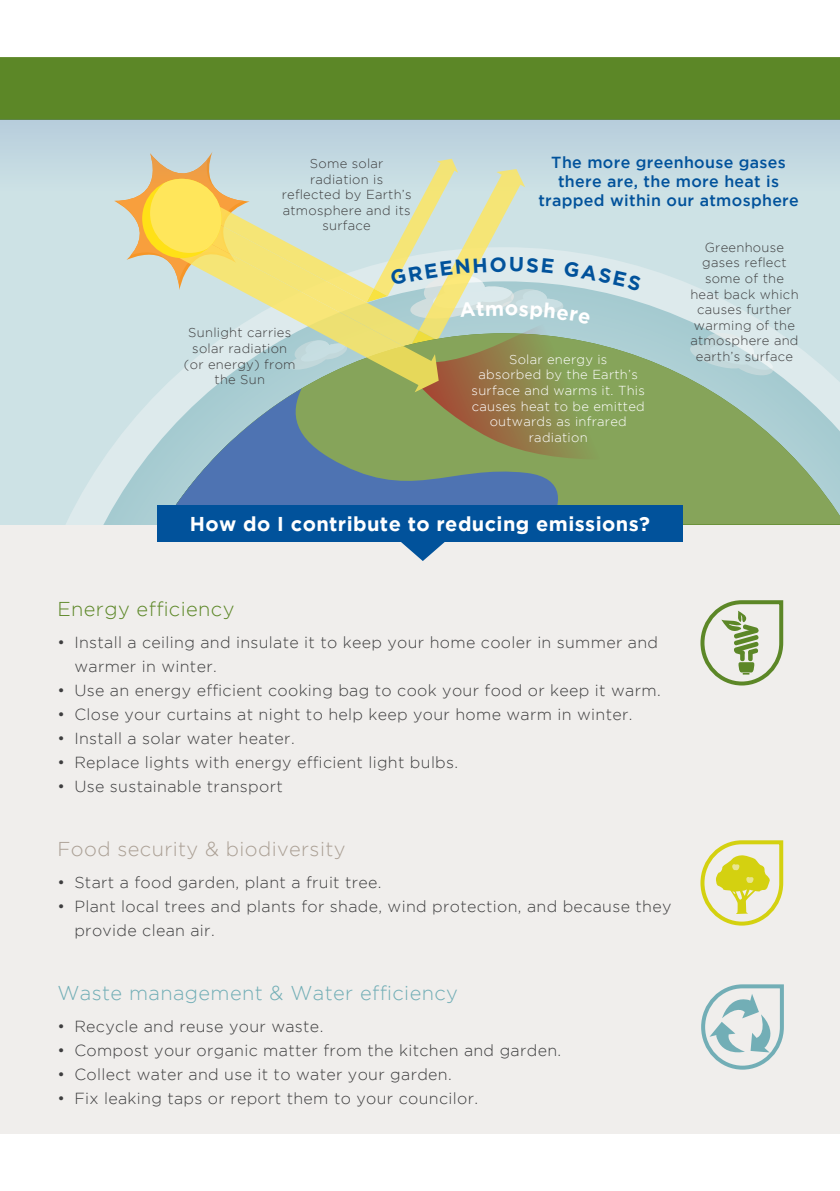
<style>
.page{position:relative;width:840px;height:1191px;background:#fff}
.page>*{position:absolute;margin:0;border:0;box-sizing:border-box;transform-origin:0 0}
.t1{font:700 20px "Gotham";letter-spacing:.02em;color:#fff}
.t2{font:300 20px "Gotham";letter-spacing:.02em;color:#72aeb6}
.t3{font:300 20px "Gotham";letter-spacing:.02em;color:#aba095}
.t4{font:300 20px "Gotham";letter-spacing:.02em;color:#5c8727}
.t5{font:300 16px/24px "Gotham";letter-spacing:.02em;color:#3e3e3f}
.t6{font:500 16px/19px "Gotham";letter-spacing:.02em;color:#01529b;text-align:center}
.t7{font:300 13px/15.6px "Gotham";letter-spacing:.02em;color:#3e3e3f;text-align:center}
.t8{font:300 13px/15.6px "Gotham";letter-spacing:.02em;color:#fff;text-align:center}
</style>
<div class="page">
<div style="left:0;top:132px;width:839px;height:1002px;background:#f0eeec"></div>
<div style="left:0;top:57px;width:839px;height:63px;background:#5c8727"></div>
<svg style="left:0;top:120px;width:839px;height:404px;background:#c4dae1"></svg>
<svg style="left:52px;top:281px;width:787px;height:243px;background:#cee2e5"></svg>
<svg style="left:103px;top:333px;width:60px;height:191px;background:#bed9dd"></svg>
<svg style="left:163px;top:333px;width:676px;height:191px;background:#83a29c"></svg>
<div style="left:157px;top:505px;width:525px;height:37px;background:#01529b"></div>
<svg style="left:401px;top:542px;width:44px;height:19px"></svg>
<svg style="left:700px;top:600px;width:84px;height:86px"></svg>
<svg style="left:700px;top:840px;width:84px;height:86px"></svg>
<svg style="left:701px;top:984px;width:83px;height:86px"></svg>
<svg style="left:114px;top:151px;width:660px;height:321px;background:#bbcaae"></svg>
<p class="t7" style="left:281px;top:155px;width:131px">Some solar radiation is reflected by Earth’s atmosphere and its surface</p>
<p class="t7" style="left:184px;top:325px;width:113px">Sunlight carries solar radiation (or energy) from the Sun</p>
<p class="t6" style="left:538px;top:152px;width:262px">The more greenhouse gases there are, the more heat is trapped within our atmosphere</p>
<p class="t7" style="left:690px;top:239px;width:110px">Greenhouse gases reflect some of the heat back which causes further warming of the atmosphere and</p>
<p class="t8" style="left:509px;top:351px;width:100px">Solar energy is</p>
<p class="t7" style="left:695px;top:348px;width:99px">earth’s surface</p>
<p class="t8" style="left:471px;top:367px;width:175px">absorbed by the Earth’s surface and warms it. This causes heat to be emitted outwards as infrared radiation</p>
<p class="t1" style="left:190px;top:512px;width:461px">How do I contribute to reducing emissions?</p>
<p class="t4" style="left:57px;top:597px;width:178px">Energy efficiency</p>
<p class="t5" style="left:74px;top:630px;width:585px;text-indent:-17px">• Install a ceiling and insulate it to keep your home cooler in summer and warmer in winter.</p>
<p class="t5" style="left:57px;top:678px;width:604px">• Use an energy efficient cooking bag to cook your food or keep it warm.</p>
<p class="t5" style="left:57px;top:702px;width:576px">• Close your curtains at night to help keep your home warm in winter.</p>
<p class="t5" style="left:57px;top:726px;width:239px">• Install a solar water heater.</p>
<p class="t5" style="left:57px;top:750px;width:402px">• Replace lights with energy efficient light bulbs.</p>
<p class="t5" style="left:57px;top:774px;width:227px">• Use sustainable transport</p>
<p class="t3" style="left:57px;top:837px;width:289px">Food security &amp; biodiversity</p>
<p class="t5" style="left:57px;top:870px;width:325px">• Start a food garden, plant a fruit tree.</p>
<p class="t5" style="left:74px;top:894px;width:598px;text-indent:-17px">• Plant local trees and plants for shade, wind protection, and because they provide clean air.</p>
<p class="t2" style="left:57px;top:981px;width:402px">Waste management &amp; Water efficiency</p>
<p class="t5" style="left:57px;top:1014px;width:267px">• Recycle and reuse your waste.</p>
<p class="t5" style="left:57px;top:1038px;width:505px">• Compost your organic matter from the kitchen and garden.</p>
<p class="t5" style="left:57px;top:1062px;width:395px">• Collect water and use it to water your garden.</p>
<p class="t5" style="left:57px;top:1086px;width:422px">• Fix leaking taps or report them to your councilor.</p>
</div>
